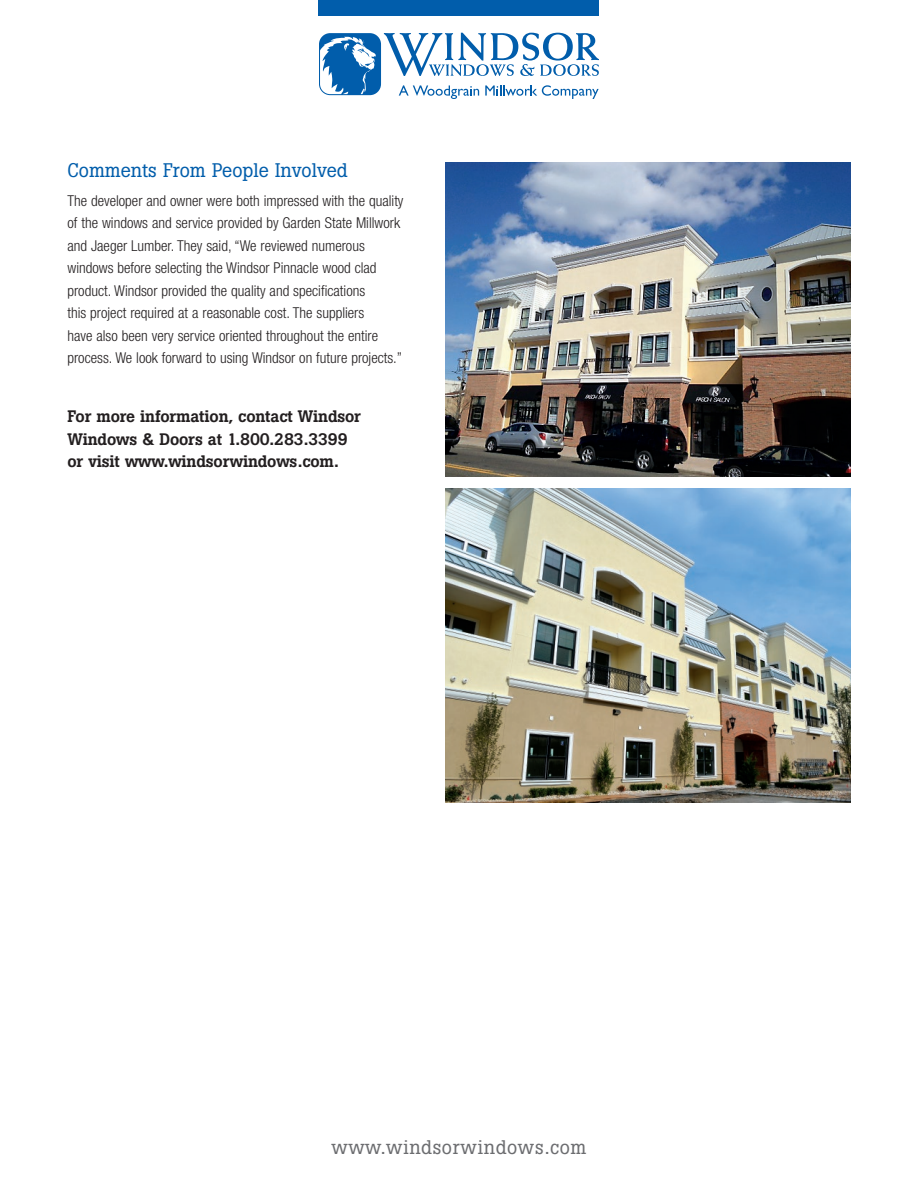
<style>
.page{position:relative;width:918px;height:1188px;background:#fff}
.page>*{position:absolute;margin:0;border:0;box-sizing:border-box;transform-origin:0 0}
.t1{font:19.5px "Boton";color:#015dab}
.t2{font:19.5px "Boton";letter-spacing:.03em;color:#6c6d70}
.t3{font:500 16.5px/22.5px "Boton";letter-spacing:-.01em;color:#231f20}
.t4{font:300 condensed 15px/22.5px "Helvetica Neue LT Std";color:#231f20}
</style>
<div class="page">
<svg style="left:319px;top:33px;width:280px;height:66px"></svg>
<div style="left:319px;top:0;width:280px;height:15px;background:#015dab"></div>
<img style="left:445px;top:162px;width:405px;height:314px">
<img style="left:445px;top:488px;width:405px;height:314px">
<h1 class="t1" style="left:68px;top:158px;width:282px">Comments From People Involved</h1>
<p class="t4" style="left:68px;top:189px;width:338px">The developer and owner were both impressed with the quality of the windows and service provided by Garden State Millwork and Jaeger Lumber. They said, “We reviewed numerous windows before selecting the Windsor Pinnacle wood clad product. Windsor provided the quality and specifications<br>this project required at a reasonable cost. The suppliers<br>have also been very service oriented throughout the entire process. We look forward to using Windsor on future projects.”</p>
<p class="t3" style="left:68px;top:405px;width:295px">For more information, contact Windsor<br>Windows &amp; Doors at 1.800.283.3399 or visit www.windsorwindows.com.</p>
<h1 class="t2" style="left:332px;top:1136px;width:256px">www.windsorwindows.com</h1>
</div>
